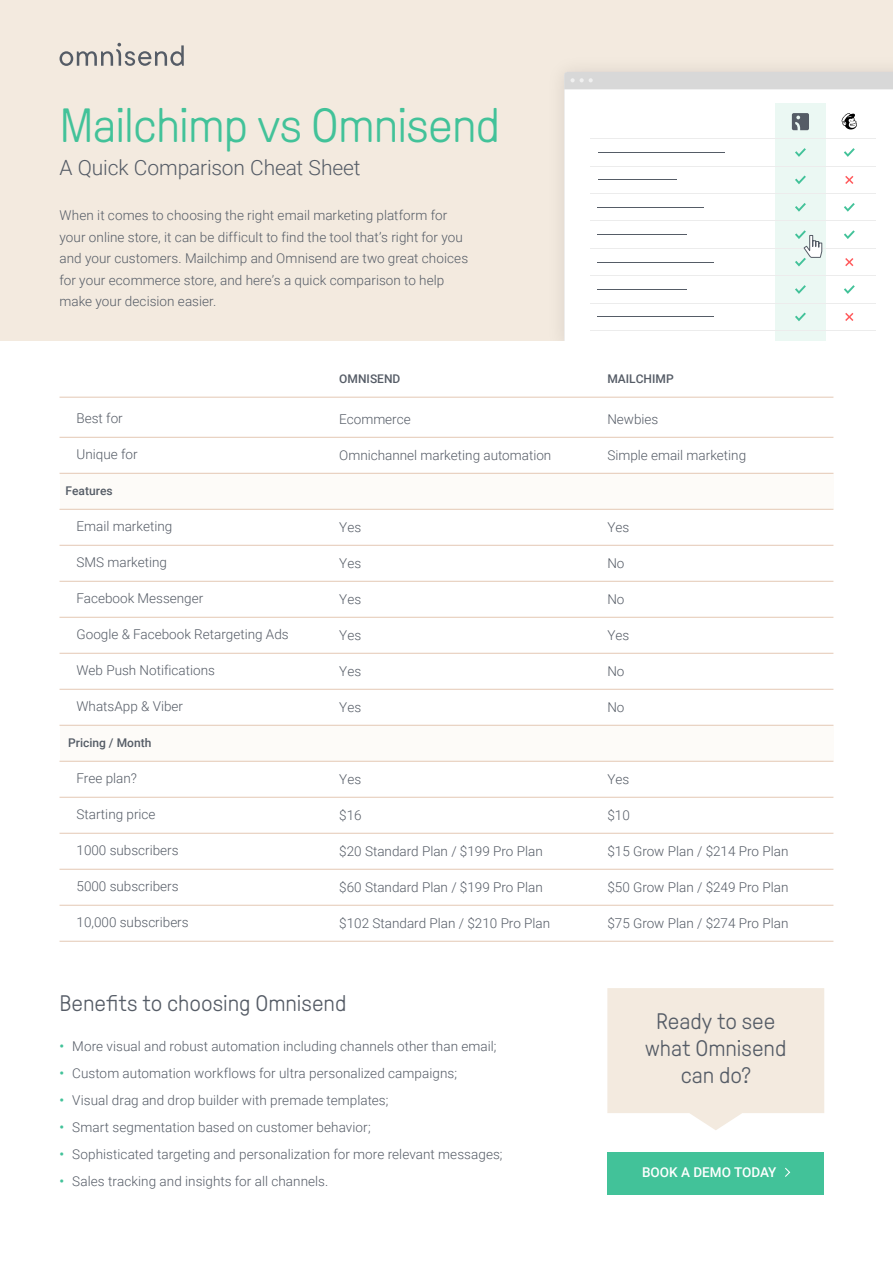
<style>
.page{position:relative;width:893px;height:1263px;background:#fff}
.page>*{position:absolute;margin:0;border:0;box-sizing:border-box;transform-origin:0 0}
.t1{font:300 48px "GT Pressura";letter-spacing:-.02em;color:#42c299}
.t2{font:300 22.5px/27px "GT Pressura";color:#555c66;text-align:center}
.t3{font:300 21px "Roboto";letter-spacing:-.005em;color:#555c66}
.t4{font:300 13.5px/21.6px "Roboto";color:#555c66}
.t5{font:500 13.5px "Roboto";color:#fff}
.t6{font:500 12px "Roboto";color:#555c66}
.s1{font-weight:500;color:#42c299}
</style>
<div class="page">
<div style="left:0;top:0;width:893px;height:340px;background:#f3eadf"></div>
<div style="left:564px;top:89px;width:329px;height:251px;background:#fff"></div>
<div style="left:564px;top:72px;width:329px;height:17px;background:#d8d8d8"></div>
<div style="left:775px;top:103px;width:51px;height:237px;background:#ebf8f3"></div>
<hr style="left:591px;top:248px;width:285px;height:1px;background:#ececec">
<hr style="left:591px;top:221px;width:285px;height:1px;background:#ececec">
<hr style="left:591px;top:193px;width:285px;height:1px;background:#ececec">
<hr style="left:591px;top:166px;width:285px;height:1px;background:#ececec">
<hr style="left:591px;top:138px;width:285px;height:1px;background:#ececec">
<svg style="left:792px;top:113px;width:17px;height:17px"></svg>
<svg style="left:840px;top:111px;width:17px;height:19px"></svg>
<hr style="left:598px;top:152px;width:126px;height:1px;background:#555c66">
<hr style="left:598px;top:180px;width:78px;height:1px;background:#555c66">
<hr style="left:598px;top:207px;width:106px;height:1px;background:#555c66">
<hr style="left:598px;top:234px;width:89px;height:1px;background:#555c66">
<svg style="left:795px;top:148px;width:11px;height:9px"></svg>
<svg style="left:844px;top:174px;width:11px;height:12px"></svg>
<svg style="left:795px;top:176px;width:11px;height:8px"></svg>
<svg style="left:795px;top:203px;width:11px;height:9px"></svg>
<hr style="left:598px;top:262px;width:116px;height:1px;background:#555c66">
<svg style="left:844px;top:256px;width:11px;height:12px"></svg>
<svg style="left:844px;top:148px;width:11px;height:9px"></svg>
<svg style="left:844px;top:203px;width:11px;height:9px"></svg>
<svg style="left:844px;top:230px;width:11px;height:9px"></svg>
<svg style="left:795px;top:230px;width:27px;height:36px"></svg>
<hr style="left:591px;top:303px;width:285px;height:1px;background:#ececec">
<hr style="left:591px;top:275px;width:285px;height:1px;background:#ececec">
<hr style="left:598px;top:289px;width:89px;height:1px;background:#555c66">
<svg style="left:795px;top:285px;width:11px;height:9px"></svg>
<hr style="left:591px;top:330px;width:285px;height:1px;background:#ececec">
<hr style="left:598px;top:317px;width:116px;height:1px;background:#555c66">
<svg style="left:844px;top:311px;width:11px;height:12px"></svg>
<svg style="left:795px;top:313px;width:11px;height:8px"></svg>
<svg style="left:844px;top:285px;width:11px;height:9px"></svg>
<svg style="left:607px;top:988px;width:217px;height:142px;background:#f4ece2"></svg>
<svg style="left:60px;top:43px;width:124px;height:23px"></svg>
<div style="left:607px;top:1152px;width:217px;height:42px;background:#42c299"></div>
<svg style="left:785px;top:1167px;width:6px;height:10px"></svg>
<div style="left:60px;top:725px;width:773px;height:36px;background:#fdfbf8"></div>
<div style="left:60px;top:473px;width:773px;height:36px;background:#fdfbf8"></div>
<hr style="left:60px;top:397px;width:773px;height:1px;background:#e4c8b4">
<hr style="left:60px;top:437px;width:773px;height:1px;background:#e4c8b4">
<hr style="left:60px;top:473px;width:773px;height:1px;background:#e4c8b4">
<hr style="left:59px;top:509px;width:774px;height:1px;background:#e4c8b4">
<hr style="left:60px;top:545px;width:773px;height:1px;background:#e4c8b4">
<hr style="left:60px;top:581px;width:773px;height:1px;background:#e4c8b4">
<hr style="left:59px;top:617px;width:774px;height:1px;background:#e4c8b4">
<hr style="left:60px;top:653px;width:773px;height:1px;background:#e4c8b4">
<hr style="left:60px;top:689px;width:773px;height:1px;background:#e4c8b4">
<hr style="left:59px;top:725px;width:774px;height:1px;background:#e4c8b4">
<hr style="left:59px;top:761px;width:774px;height:1px;background:#e4c8b4">
<hr style="left:60px;top:797px;width:773px;height:1px;background:#e4c8b4">
<hr style="left:60px;top:833px;width:773px;height:1px;background:#e4c8b4">
<hr style="left:59px;top:869px;width:774px;height:1px;background:#e4c8b4">
<hr style="left:60px;top:905px;width:773px;height:1px;background:#e4c8b4">
<hr style="left:60px;top:941px;width:773px;height:1px;background:#e4c8b4">
<h1 class="t1" style="left:60px;top:100px;width:442px">Mailchimp vs Omnisend</h1>
<h3 class="t3" style="left:60px;top:153px;width:303px">A Quick Comparison Cheat Sheet</h3>
<p class="t4" style="left:60px;top:204px;width:410px">When it comes to choosing the right email marketing platform for your online store, it can be difficult to find the tool that’s right for you and your customers. Mailchimp and Omnisend are two great choices for your ecommerce store, and here’s a quick comparison to help make your decision easier.</p>
<p class="t4" style="left:77px;top:407px;width:48px">Best for</p>
<p class="t4" style="left:77px;top:443px;width:63px">Unique for</p>
<p class="t6" style="left:66px;top:483px;width:49px">Features</p>
<p class="t4" style="left:77px;top:515px;width:97px">Email marketing</p>
<p class="t4" style="left:77px;top:551px;width:92px">SMS marketing</p>
<p class="t4" style="left:77px;top:587px;width:128px">Facebook Messenger</p>
<p class="t4" style="left:77px;top:623px;width:214px">Google &amp; Facebook Retargeting Ads</p>
<p class="t4" style="left:77px;top:659px;width:140px">Web Push Notifications</p>
<p class="t4" style="left:77px;top:695px;width:108px">WhatsApp &amp; Viber</p>
<p class="t6" style="left:68px;top:735px;width:85px">Pricing / Month</p>
<p class="t4" style="left:77px;top:767px;width:62px">Free plan?</p>
<p class="t4" style="left:77px;top:803px;width:80px">Starting price</p>
<p class="t4" style="left:77px;top:839px;width:104px">1000 subscribers</p>
<p class="t4" style="left:77px;top:875px;width:104px">5000 subscribers</p>
<p class="t4" style="left:77px;top:911px;width:114px">10,000 subscribers</p>
<p class="t6" style="left:339px;top:370px;width:63px">OMNISEND</p>
<p class="t6" style="left:607px;top:370px;width:68px">MAILCHIMP</p>
<p class="t4" style="left:339px;top:407px;width:73px">Ecommerce</p>
<p class="t4" style="left:339px;top:443px;width:214px">Omnichannel marketing automation</p>
<p class="t4" style="left:607px;top:407px;width:53px">Newbies</p>
<p class="t4" style="left:607px;top:443px;width:140px">Simple email marketing</p>
<p class="t4" style="left:339px;top:515px;width:23px">Yes</p>
<p class="t4" style="left:339px;top:551px;width:23px">Yes</p>
<p class="t4" style="left:339px;top:587px;width:23px">Yes</p>
<p class="t4" style="left:339px;top:623px;width:23px">Yes</p>
<p class="t4" style="left:339px;top:659px;width:23px">Yes</p>
<p class="t4" style="left:339px;top:695px;width:23px">Yes</p>
<p class="t4" style="left:339px;top:767px;width:23px">Yes</p>
<p class="t4" style="left:339px;top:803px;width:24px">$16</p>
<p class="t4" style="left:339px;top:839px;width:205px">$20 Standard Plan / $199 Pro Plan</p>
<p class="t4" style="left:339px;top:875px;width:205px">$60 Standard Plan / $199 Pro Plan</p>
<p class="t4" style="left:339px;top:911px;width:212px">$102 Standard Plan / $210 Pro Plan</p>
<p class="t4" style="left:607px;top:515px;width:23px">Yes</p>
<p class="t4" style="left:607px;top:551px;width:19px">No</p>
<p class="t4" style="left:607px;top:587px;width:19px">No</p>
<p class="t4" style="left:607px;top:623px;width:23px">Yes</p>
<p class="t4" style="left:607px;top:659px;width:19px">No</p>
<p class="t4" style="left:607px;top:695px;width:19px">No</p>
<p class="t4" style="left:607px;top:767px;width:23px">Yes</p>
<p class="t4" style="left:607px;top:803px;width:24px">$10</p>
<p class="t4" style="left:607px;top:839px;width:183px">$15 Grow Plan / $214 Pro Plan</p>
<p class="t4" style="left:607px;top:875px;width:183px">$50 Grow Plan / $249 Pro Plan</p>
<p class="t4" style="left:607px;top:911px;width:183px">$75 Grow Plan / $274 Pro Plan</p>
<h2 class="t2" style="left:60px;top:990px;width:288px">Benefits to choosing Omnisend</h2>
<p class="t4" style="left:60px;top:1035px;width:438px"><span class="s1">•</span> More visual and robust automation including channels other than email;</p>
<p class="t4" style="left:60px;top:1062px;width:399px"><span class="s1">•</span> Custom automation workflows for ultra personalized campaigns;</p>
<p class="t4" style="left:60px;top:1089px;width:330px"><span class="s1">•</span> Visual drag and drop builder with premade templates;</p>
<p class="t4" style="left:60px;top:1116px;width:313px"><span class="s1">•</span> Smart segmentation based on customer behavior;</p>
<p class="t4" style="left:60px;top:1143px;width:444px"><span class="s1">•</span> Sophisticated targeting and personalization for more relevant messages;</p>
<p class="t4" style="left:60px;top:1170px;width:270px"><span class="s1">•</span> Sales tracking and insights for all channels.</p>
<h2 class="t2" style="left:645px;top:1008px;width:143px">Ready to see what Omnisend can do?</h2>
<p class="t5" style="left:642px;top:1163px;width:136px">BOOK A DEMO TODAY</p>
</div>
